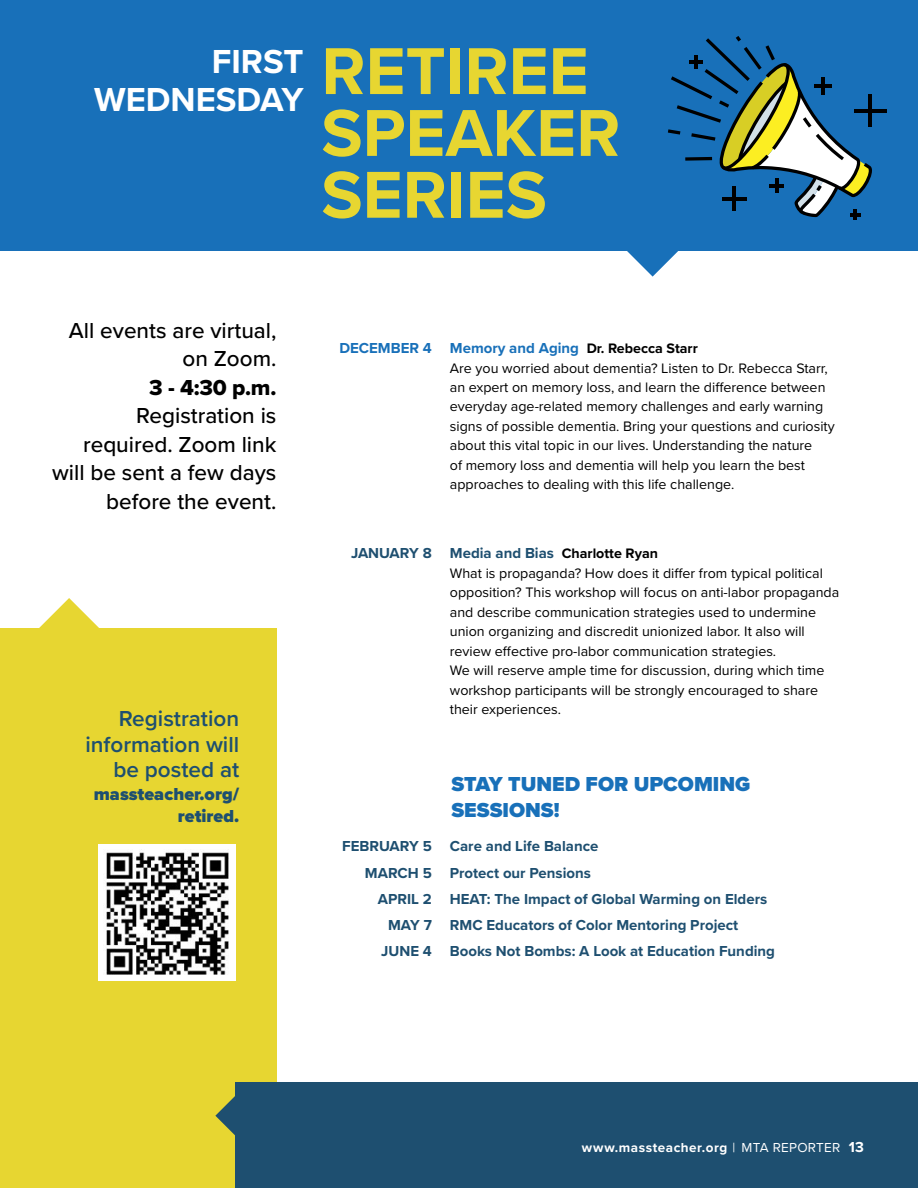
<style>
.page{position:relative;width:918px;height:1188px;background:#fff}
.page>*{position:absolute;margin:0;border:0;box-sizing:border-box;transform-origin:0 0}
.t1{font:700 68.7px/61.8px "Proxima Nova";color:#e7d631}
.t2{font:700 34.5px/37.5px "Proxima Nova";color:#fff;text-align:right}
.t3{font:500 22.5px/28.5px "Proxima Nova";color:#000;text-align:right}
.t4{font:600 22.5px/25.5px "Proxima Nova";color:#1e4f70;text-align:right}
.t5{font:22.5px "Proxima Nova Extrabld";color:#000}
.t6{font:900 21px/25.5px "Proxima Nova";color:#1870b9}
.t7{font:900 18px/22.5px "Proxima Nova";color:#1e4f70;text-align:right}
.t8{font:700 15px "Proxima Nova";color:#1e4f70}
.t9{font:700 15px "Proxima Nova";color:#1870b9}
.t10{font:14.25px/19.5px "Proxima Nova";color:#000}
.t11{font:700 13.5px "Proxima Nova";letter-spacing:.04em;color:#fff}
.s1{font-size:14.25px;color:#000}
.s2{font-weight:400}
.s3{font-size:15px}
</style>
<div class="page">
<div style="left:0;top:0;width:918px;height:251px;background:#1870b9"></div>
<div style="left:0;top:629px;width:276px;height:559px;background:#e7d631"></div>
<div style="left:235px;top:1082px;width:683px;height:106px;background:#1e4f70"></div>
<svg style="left:39px;top:598px;width:61px;height:31px"></svg>
<svg style="left:215px;top:1096px;width:20px;height:40px"></svg>
<div style="left:98px;top:845px;width:137px;height:136px;background:#fff"></div>
<img style="left:106px;top:852px;width:123px;height:123px">
<svg style="left:627px;top:36px;width:245px;height:241px"></svg>
<hr style="left:732px;top:187px;width:4px;height:24px;background:#000">
<hr style="left:722px;top:197px;width:24px;height:3px;background:#000">
<hr style="left:869px;top:95px;width:3px;height:32px;background:#000">
<hr style="left:854px;top:109px;width:32px;height:4px;background:#000">
<h2 class="t2" style="left:94px;top:42px;width:211px">FIRST<br>WEDNESDAY</h2>
<h1 class="t1" style="left:321px;top:39px;width:301px">RETIREE<br>SPEAKER<br>SERIES</h1>
<h3 class="t3" style="left:69px;top:315px;width:209px">All events are virtual, on Zoom.</h3>
<h3 class="t5" style="left:149px;top:371px;width:129px">3 - 4:30 p.m.</h3>
<h3 class="t3" style="left:52px;top:401px;width:226px">Registration is required. Zoom link will be sent a few days before the event.</h3>
<h3 class="t4" style="left:85px;top:705px;width:155px">Registration information will be posted at</h3>
<p class="t7" style="left:94px;top:782px;width:147px">massteacher.org/ retired.</p>
<p class="t9" style="left:339px;top:337px;width:360px">DECEMBER 4 Memory and Aging <span class="s1">Dr. Rebecca Starr</span></p>
<p class="t10" style="left:450px;top:357px;width:386px">Are you worried about dementia? Listen to Dr. Rebecca Starr, an expert on memory loss, and learn the difference between everyday age-related memory challenges and early warning signs of possible dementia. Bring your questions and curiosity about this vital topic in our lives. Understanding the nature<br>of memory loss and dementia will help you learn the best approaches to dealing with this life challenge.</p>
<p class="t8" style="left:351px;top:542px;width:308px">JANUARY 8 Media and Bias <span class="s1">Charlotte Ryan</span></p>
<p class="t10" style="left:450px;top:562px;width:391px">What is propaganda? How does it differ from typical political opposition? This workshop will focus on anti-labor propaganda and describe communication strategies used to undermine union organizing and discredit unionized labor. It also will review effective pro-labor communication strategies.<br>We will reserve ample time for discussion, during which time workshop participants will be strongly encouraged to share their experiences.</p>
<h3 class="t6" style="left:451px;top:771px;width:301px">STAY TUNED FOR UPCOMING<br>SESSIONS!</h3>
<p class="t8" style="left:342px;top:835px;width:258px">FEBRUARY 5 Care and Life Balance</p>
<p class="t8" style="left:365px;top:861px;width:228px">MARCH 5 Protect our Pensions</p>
<p class="t8" style="left:378px;top:888px;width:391px">APRIL 2 HEAT: The Impact of Global Warming on Elders</p>
<p class="t8" style="left:388px;top:914px;width:352px">MAY 7 RMC Educators of Color Mentoring Project</p>
<p class="t8" style="left:381px;top:940px;width:395px">JUNE 4 Books Not Bombs: A Look at Education Funding</p>
<p class="t11" style="left:582px;top:1137px;width:284px">www.massteacher.org <span class="s2">| MTA REPORTER</span> <span class="s3">13</span></p>
</div>
